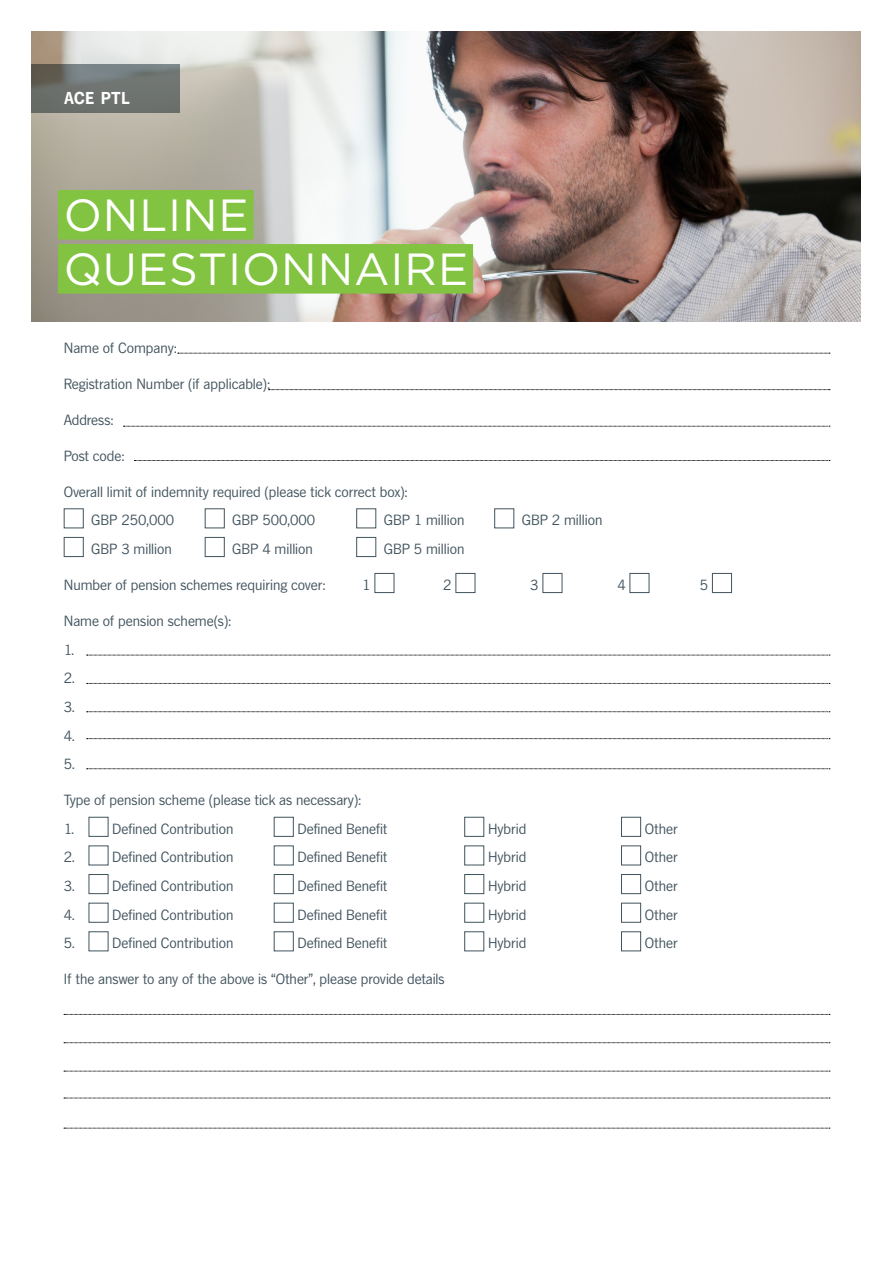
<style>
.page{position:relative;width:893px;height:1263px;background:#fff}
.page>*{position:absolute;margin:0;border:0;box-sizing:border-box;transform-origin:0 0}
.t1{font:45px/54px "Gotham";letter-spacing:.02em;color:#fff}
.t2{font:700 15.75px "News Gothic SBOP";color:#fff}
.t3{font:13.5px/28.7px "News Gothic SBOP";color:#41535d}
</style>
<div class="page">
<img style="left:32px;top:32px;width:829px;height:289px">
<div style="left:58px;top:190px;width:196px;height:50px;background:#82c341"></div>
<div style="left:58px;top:244px;width:415px;height:50px;background:#82c341"></div>
<svg style="left:32px;top:64px;width:148px;height:49px;background:#6d726f"></svg>
<div style="left:64px;top:508px;width:20px;height:20px;border:1px solid #41535d"></div>
<div style="left:205px;top:508px;width:20px;height:20px;border:1px solid #41535d"></div>
<div style="left:356px;top:508px;width:20px;height:20px;border:1px solid #41535d"></div>
<div style="left:494px;top:508px;width:20px;height:20px;border:1px solid #41535d"></div>
<div style="left:64px;top:537px;width:20px;height:20px;border:1px solid #41535d"></div>
<div style="left:205px;top:537px;width:20px;height:20px;border:1px solid #41535d"></div>
<div style="left:356px;top:537px;width:20px;height:20px;border:1px solid #41535d"></div>
<div style="left:374px;top:573px;width:20px;height:20px;border:1px solid #41535d"></div>
<div style="left:455px;top:573px;width:20px;height:20px;border:1px solid #41535d"></div>
<div style="left:542px;top:573px;width:20px;height:20px;border:1px solid #41535d"></div>
<div style="left:629px;top:573px;width:20px;height:20px;border:1px solid #41535d"></div>
<div style="left:712px;top:573px;width:20px;height:20px;border:1px solid #41535d"></div>
<div style="left:89px;top:817px;width:19px;height:20px;border:1px solid #41535d"></div>
<div style="left:274px;top:817px;width:20px;height:20px;border:1px solid #41535d"></div>
<div style="left:464px;top:817px;width:20px;height:20px;border:1px solid #41535d"></div>
<div style="left:621px;top:817px;width:20px;height:20px;border:1px solid #41535d"></div>
<div style="left:621px;top:845px;width:20px;height:20px;border:1px solid #41535d"></div>
<div style="left:89px;top:874px;width:19px;height:20px;border:1px solid #41535d"></div>
<div style="left:274px;top:874px;width:20px;height:20px;border:1px solid #41535d"></div>
<div style="left:464px;top:874px;width:20px;height:20px;border:1px solid #41535d"></div>
<div style="left:621px;top:874px;width:20px;height:20px;border:1px solid #41535d"></div>
<div style="left:274px;top:903px;width:20px;height:20px;border:1px solid #41535d"></div>
<div style="left:464px;top:903px;width:20px;height:20px;border:1px solid #41535d"></div>
<div style="left:621px;top:903px;width:20px;height:20px;border:1px solid #41535d"></div>
<div style="left:89px;top:931px;width:19px;height:20px;border:1px solid #41535d"></div>
<div style="left:274px;top:931px;width:20px;height:20px;border:1px solid #41535d"></div>
<div style="left:464px;top:931px;width:20px;height:20px;border:1px solid #41535d"></div>
<div style="left:621px;top:931px;width:20px;height:20px;border:1px solid #41535d"></div>
<svg style="left:178px;top:353px;width:652px;height:1px"></svg>
<svg style="left:269px;top:389px;width:561px;height:1px"></svg>
<svg style="left:123px;top:426px;width:707px;height:1px"></svg>
<svg style="left:134px;top:460px;width:696px;height:1px"></svg>
<svg style="left:87px;top:655px;width:743px;height:1px"></svg>
<svg style="left:87px;top:683px;width:743px;height:1px"></svg>
<svg style="left:87px;top:711px;width:743px;height:1px"></svg>
<svg style="left:87px;top:738px;width:743px;height:1px"></svg>
<svg style="left:87px;top:768px;width:743px;height:1px"></svg>
<svg style="left:64px;top:1014px;width:766px;height:1px"></svg>
<svg style="left:64px;top:1042px;width:766px;height:1px"></svg>
<svg style="left:64px;top:1071px;width:766px;height:1px"></svg>
<svg style="left:64px;top:1098px;width:766px;height:1px"></svg>
<svg style="left:64px;top:1128px;width:766px;height:1px"></svg>
<p class="t2" style="left:64px;top:88px;width:68px">ACE PTL</p>
<h1 class="t1" style="left:64px;top:187px;width:406px">ONLINE<br>QUESTIONNAIRE</h1>
<p class="t3" style="left:64px;top:333px;width:114px">Name of Company:</p>
<p class="t3" style="left:64px;top:369px;width:208px">Registration Number (if applicable):</p>
<p class="t3" style="left:64px;top:405px;width:51px">Address:</p>
<p class="t3" style="left:64px;top:441px;width:62px">Post code:</p>
<p class="t3" style="left:91px;top:477px;width:318px;text-indent:-27px">Overall limit of indemnity required (please tick correct box):<br>GBP 250,000</p>
<p class="t3" style="left:232px;top:506px;width:84px">GBP 500,000</p>
<p class="t3" style="left:384px;top:506px;width:82px">GBP 1 million</p>
<p class="t3" style="left:522px;top:506px;width:82px">GBP 2 million</p>
<p class="t3" style="left:91px;top:534px;width:82px">GBP 3 million</p>
<p class="t3" style="left:232px;top:534px;width:82px">GBP 4 million</p>
<p class="t3" style="left:384px;top:534px;width:82px">GBP 5 million</p>
<p class="t3" style="left:64px;top:570px;width:263px">Number of pension schemes requiring cover:</p>
<p class="t3" style="left:362px;top:570px;width:10px">1</p>
<p class="t3" style="left:443px;top:570px;width:10px">2</p>
<p class="t3" style="left:530px;top:570px;width:10px">3</p>
<p class="t3" style="left:617px;top:570px;width:10px">4</p>
<p class="t3" style="left:700px;top:570px;width:10px">5</p>
<p class="t3" style="left:64px;top:606px;width:169px">Name of pension scheme(s):<br>1.<br>2.<br>3.<br>4.<br>5.</p>
<p class="t3" style="left:64px;top:786px;width:299px">Type of pension scheme (please tick as necessary):<br>1.</p>
<p class="t3" style="left:112px;top:814px;width:123px">Defined Contribution</p>
<p class="t3" style="left:297px;top:814px;width:91px">Defined Benefit</p>
<p class="t3" style="left:488px;top:814px;width:40px">Hybrid</p>
<p class="t3" style="left:645px;top:814px;width:34px">Other</p>
<p class="t3" style="left:64px;top:843px;width:12px">2.</p>
<p class="t3" style="left:112px;top:843px;width:123px">Defined Contribution</p>
<p class="t3" style="left:297px;top:843px;width:91px">Defined Benefit</p>
<p class="t3" style="left:488px;top:843px;width:40px">Hybrid</p>
<p class="t3" style="left:645px;top:843px;width:34px">Other</p>
<p class="t3" style="left:64px;top:872px;width:12px">3.</p>
<p class="t3" style="left:112px;top:872px;width:123px">Defined Contribution</p>
<p class="t3" style="left:297px;top:872px;width:91px">Defined Benefit</p>
<p class="t3" style="left:488px;top:872px;width:40px">Hybrid</p>
<p class="t3" style="left:645px;top:872px;width:34px">Other</p>
<p class="t3" style="left:64px;top:900px;width:12px">4.</p>
<p class="t3" style="left:112px;top:900px;width:123px">Defined Contribution</p>
<p class="t3" style="left:297px;top:900px;width:91px">Defined Benefit</p>
<p class="t3" style="left:488px;top:900px;width:40px">Hybrid</p>
<p class="t3" style="left:645px;top:900px;width:34px">Other</p>
<p class="t3" style="left:64px;top:929px;width:12px">5.</p>
<p class="t3" style="left:112px;top:929px;width:123px">Defined Contribution</p>
<p class="t3" style="left:297px;top:929px;width:91px">Defined Benefit</p>
<p class="t3" style="left:488px;top:929px;width:40px">Hybrid</p>
<p class="t3" style="left:645px;top:929px;width:34px">Other</p>
<p class="t3" style="left:64px;top:965px;width:382px">If the answer to any of the above is “Other”, please provide details</p>
</div>
